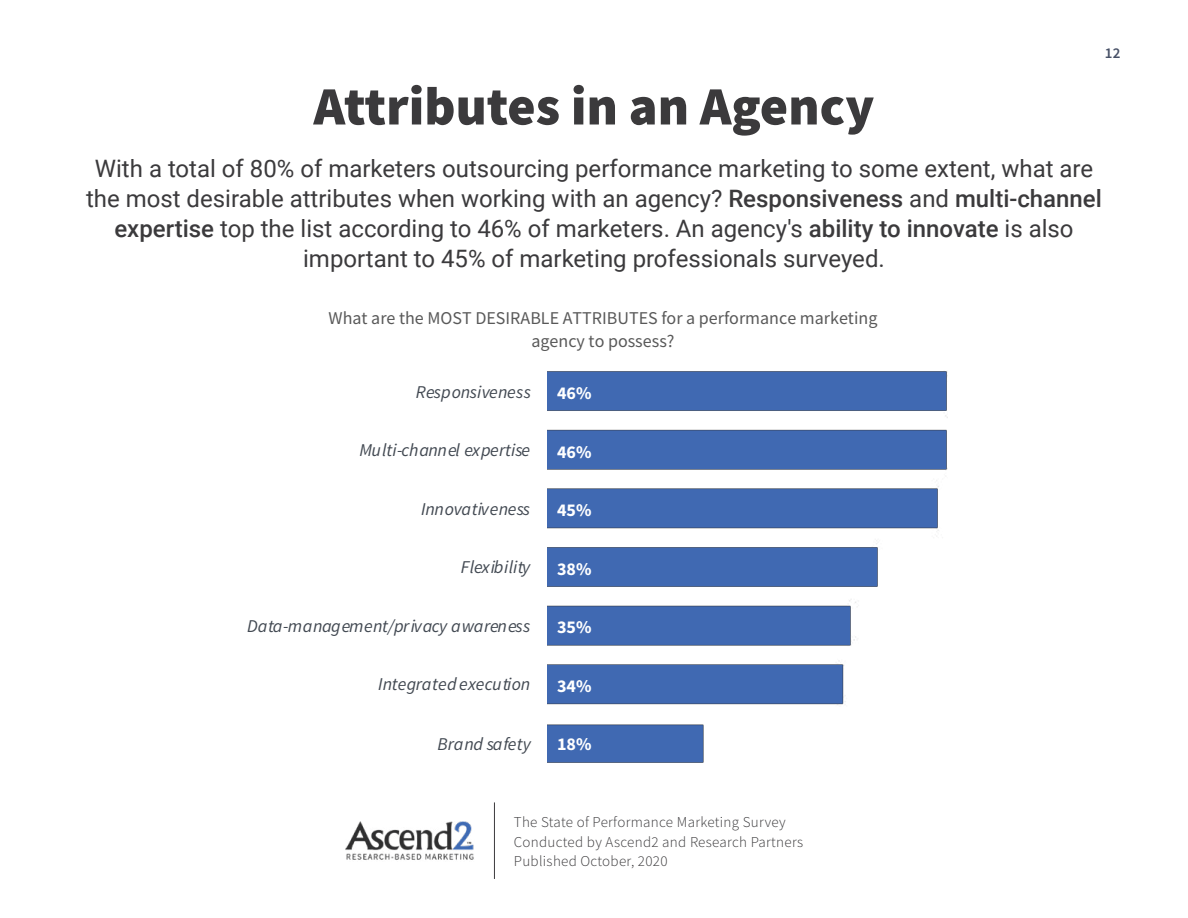
<style>
.page{position:relative;width:1188px;height:918px;background:#fff}
.page>*{position:absolute;margin:0;border:0;box-sizing:border-box;transform-origin:0 0}
.t1{font:900 54px "Source Sans Pro";color:#3b3a3c}
.t2{font:24px/30px "Roboto";color:#3b3a3c;text-align:center}
.t3{font:italic 18px "Source Sans Pro";color:#424952}
.t4{font:18px/22.5px "Source Sans Pro";color:#595959;text-align:center}
.t5{font:700 18px "Source Sans Pro";color:#fff}
.t6{font:300 15px/19.5px "Source Sans Pro";letter-spacing:.02em;color:#3b3a3c}
.t7{font:600 15px "Source Sans Pro";color:#475066}
.s1{font-weight:500}
</style>
<div class="page">
<img style="left:345px;top:821px;width:129px;height:39px">
<hr style="left:494px;top:802px;width:1px;height:77px;background:#3b3a3c">
<img style="left:548px;top:371px;width:400px;height:392px">
<p class="t7" style="left:1105px;top:43px;width:17px">12</p>
<h1 class="t1" style="left:314px;top:69px;width:562px">Attributes in an Agency</h1>
<p class="t2" style="left:86px;top:152px;width:1017px">With a total of 80% of marketers outsourcing performance marketing to some extent, what are the most desirable attributes when working with an agency? <span class="s1">Responsiveness</span> and <span class="s1">multi-channel expertise</span> top the list according to 46% of marketers. An agency's <span class="s1">ability to innovate</span> is also important to 45% of marketing professionals surveyed.</p>
<p class="t4" style="left:329px;top:307px;width:550px">What are the MOST DESIRABLE ATTRIBUTES for a performance marketing agency to possess?</p>
<p class="t3" style="left:416px;top:380px;width:117px">Responsiveness</p>
<p class="t5" style="left:557px;top:381px;width:36px">46%</p>
<p class="t3" style="left:360px;top:439px;width:172px">Multi-channel expertise</p>
<p class="t5" style="left:557px;top:439px;width:36px">46%</p>
<p class="t3" style="left:421px;top:497px;width:111px">Innovativeness</p>
<p class="t5" style="left:557px;top:498px;width:36px">45%</p>
<p class="t3" style="left:461px;top:556px;width:71px">Flexibility</p>
<p class="t5" style="left:557px;top:556px;width:36px">38%</p>
<p class="t3" style="left:247px;top:614px;width:285px">Data-management/privacy awareness</p>
<p class="t5" style="left:557px;top:615px;width:36px">35%</p>
<p class="t3" style="left:378px;top:673px;width:153px">Integrated execution</p>
<p class="t5" style="left:557px;top:673px;width:36px">34%</p>
<p class="t3" style="left:437px;top:733px;width:95px">Brand safety</p>
<p class="t5" style="left:557px;top:732px;width:36px">18%</p>
<p class="t6" style="left:514px;top:813px;width:291px">The State of Performance Marketing Survey<br>Conducted by Ascend2 and Research Partners<br>Published October, 2020</p>
</div>
